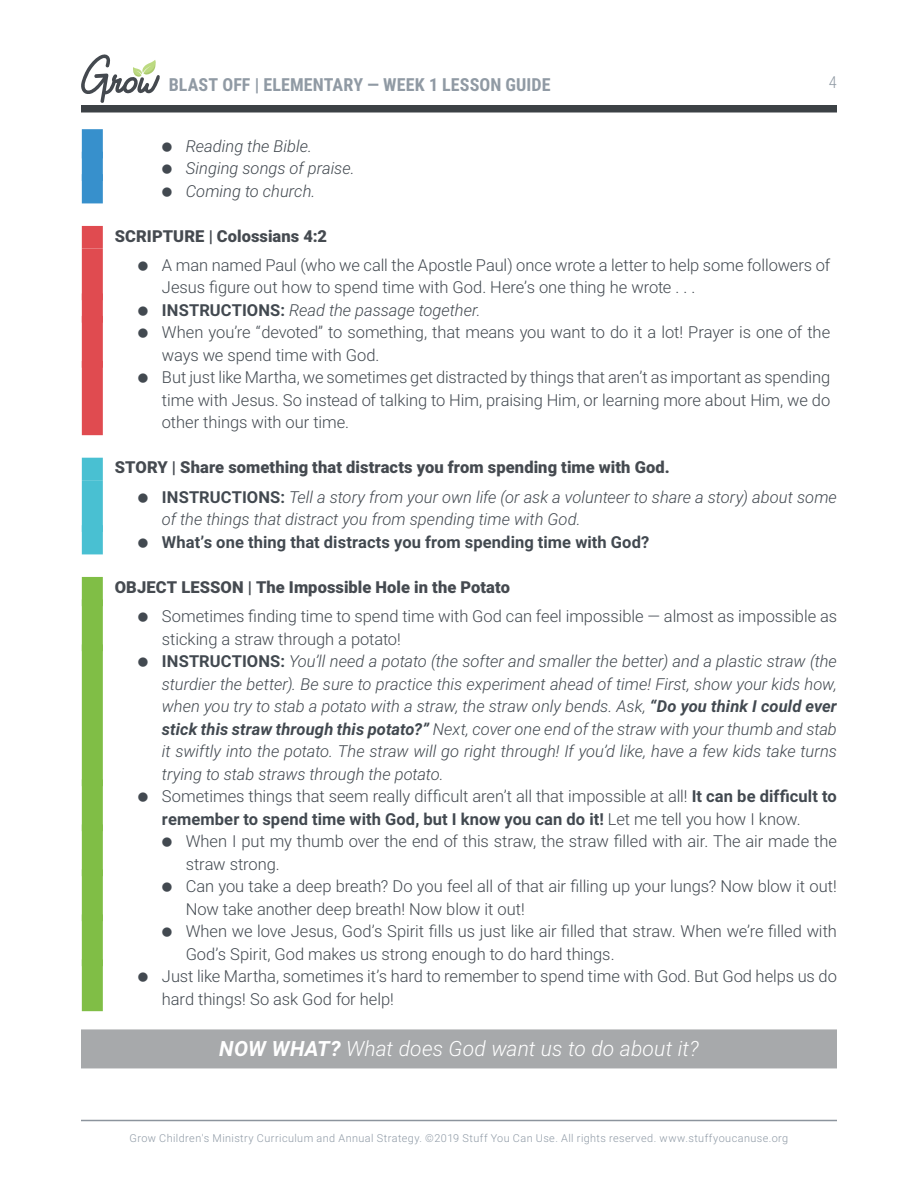
<style>
.page{position:relative;width:918px;height:1188px;background:#fff}
.page>*{position:absolute;margin:0;border:0;box-sizing:border-box;transform-origin:0 0}
.t1{font:italic 300 21px "Roboto";letter-spacing:.005em;color:#fff}
.t2{font:700 18px "Roboto Condensed";letter-spacing:.005em;color:#909aa4}
.t3{font:italic 300 16.5px/22.5px "Roboto";color:#424950}
.t4{font:300 16.5px/22.5px "Roboto";letter-spacing:-.005em;color:#424950}
.t5{font:900 16.5px "Roboto";letter-spacing:.005em;color:#454a50}
.t6{font:700 16.5px "Roboto";letter-spacing:.005em;color:#424950}
.t7{font:300 16.5px "Roboto Condensed";color:#909aa4}
.t8{font:300 10.8px "Roboto";letter-spacing:.04em;color:#8e99a5}
.s1{font-weight:700}
.s2{font-style:italic}
.s3{font-weight:900;font-style:normal;color:#454a50}
.s4{font-weight:700;font-style:normal}
.s5{font-style:normal}
</style>
<div class="page">
<div style="left:81px;top:105px;width:756px;height:7px;background:#3c4145"></div>
<svg style="left:81px;top:54px;width:79px;height:49px"></svg>
<hr style="left:81px;top:1120px;width:756px;height:1px;background:#8c949d">
<div style="left:82px;top:129px;width:21px;height:29px;background:#3790cc"></div>
<div style="left:82px;top:152px;width:21px;height:29px;background:#3790cc"></div>
<div style="left:82px;top:174px;width:21px;height:29px;background:#3790cc"></div>
<div style="left:82px;top:226px;width:21px;height:22px;background:#e04b50"></div>
<div style="left:82px;top:248px;width:21px;height:52px;background:#e04b50"></div>
<div style="left:82px;top:293px;width:21px;height:30px;background:#e04b50"></div>
<div style="left:82px;top:316px;width:21px;height:52px;background:#e04b50"></div>
<div style="left:82px;top:361px;width:21px;height:74px;background:#e04b50"></div>
<div style="left:82px;top:458px;width:21px;height:22px;background:#49c0d2"></div>
<div style="left:82px;top:480px;width:21px;height:52px;background:#49c0d2"></div>
<div style="left:82px;top:525px;width:21px;height:29px;background:#49c0d2"></div>
<div style="left:82px;top:577px;width:21px;height:29px;background:#80be46"></div>
<div style="left:82px;top:599px;width:21px;height:52px;background:#80be46"></div>
<div style="left:82px;top:644px;width:21px;height:142px;background:#80be46"></div>
<div style="left:82px;top:779px;width:21px;height:52px;background:#80be46"></div>
<div style="left:82px;top:824px;width:21px;height:52px;background:#80be46"></div>
<div style="left:82px;top:869px;width:21px;height:52px;background:#80be46"></div>
<div style="left:82px;top:914px;width:21px;height:52px;background:#80be46"></div>
<div style="left:82px;top:959px;width:21px;height:52px;background:#80be46"></div>
<div style="left:81px;top:1029px;width:756px;height:39px;background:#a7a9ab"></div>
<p class="t2" style="left:169px;top:78px;width:383px">BLAST OFF | ELEMENTARY — WEEK 1 LESSON GUIDE</p>
<p class="t7" style="left:829px;top:73px;width:10px">4</p>
<p class="t3" style="left:186px;top:134px;width:170px">Reading the Bible.<br>Singing songs of praise.<br>Coming to church.</p>
<p class="t5" style="left:115px;top:224px;width:214px">SCRIPTURE | Colossians 4:2</p>
<p class="t4" style="left:162px;top:255px;width:670px">A man named Paul (who we call the Apostle Paul) once wrote a letter to help some followers of Jesus figure out how to spend time with God. Here’s one thing he wrote . . .<br><span class="s1">INSTRUCTIONS:</span> <span class="s2">Read the passage together.<br></span>When you’re “devoted” to something, that means you want to do it a lot! Prayer is one of the ways we spend time with God.<br>But just like Martha, we sometimes get distracted by things that aren’t as important as spending time with Jesus. So instead of talking to Him, praising Him, or learning more about Him, we do other things with our time.</p>
<p class="t3" style="left:162px;top:452px;width:677px;line-height:29.2px;text-indent:-47px"><span class="s3">STORY | Share something that distracts you from spending time with God.<br></span><span class="s4">INSTRUCTIONS:</span> Tell a story from your own life (or ask a volunteer to share a story) about some</p>
<p class="t3" style="left:162px;top:509px;width:420px">of the things that distract you from spending time with God.</p>
<p class="t6" style="left:162px;top:535px;width:489px">What’s one thing that distracts you from spending time with God?</p>
<p class="t5" style="left:115px;top:580px;width:397px">OBJECT LESSON | The Impossible Hole in the Potato</p>
<p class="t3" style="left:162px;top:606px;width:677px"><span class="s5">Sometimes finding time to spend time with God can feel impossible — almost as impossible as sticking a straw through a potato!<br></span><span class="s4">INSTRUCTIONS:</span> You’ll need a potato (the softer and smaller the better) and a plastic straw (the sturdier the better). Be sure to practice this experiment ahead of time! First, show your kids how, when you try to stab a potato with a straw, the straw only bends. Ask, <span class="s1">“Do you think I could ever stick this straw through this potato?”</span> Next, cover one end of the straw with your thumb and stab it swiftly into the potato. The straw will go right through! If you’d like, have a few kids take turns trying to stab straws through the potato.<br><span class="s5">Sometimes things that seem really difficult aren’t all that impossible at all!</span> <span class="s4">It can be difficult to remember to spend time with God, but I know you can do it!</span> <span class="s5">Let me tell you how I know.</span></p>
<p class="t4" style="left:186px;top:829px;width:653px">When I put my thumb over the end of this straw, the straw filled with air. The air made the</p>
<p class="t4" style="left:186px;top:854px;width:96px">straw strong.</p>
<p class="t4" style="left:186px;top:874px;width:653px">Can you take a deep breath? Do you feel all of that air filling up your lungs? Now blow it out!</p>
<p class="t4" style="left:186px;top:899px;width:341px">Now take another deep breath! Now blow it out!</p>
<p class="t4" style="left:186px;top:919px;width:653px">When we love Jesus, God’s Spirit fills us just like air filled that straw. When we’re filled with</p>
<p class="t4" style="left:186px;top:944px;width:430px">God’s Spirit, God makes us strong enough to do hard things.</p>
<p class="t4" style="left:162px;top:966px;width:676px">Just like Martha, sometimes it’s hard to remember to spend time with God. But God helps us do</p>
<p class="t4" style="left:162px;top:989px;width:233px">hard things! So ask God for help!</p>
<p class="t1" style="left:219px;top:1040px;width:481px"><span class="s1">NOW WHAT?</span> What does God want us to do about it?</p>
<p class="t8" style="left:130px;top:1134px;width:660px">Grow Children's Ministry Curriculum and Annual Strategy. ©2019 Stuff You Can Use. All rights reserved. www.stuffyoucanuse.org</p>
</div>
